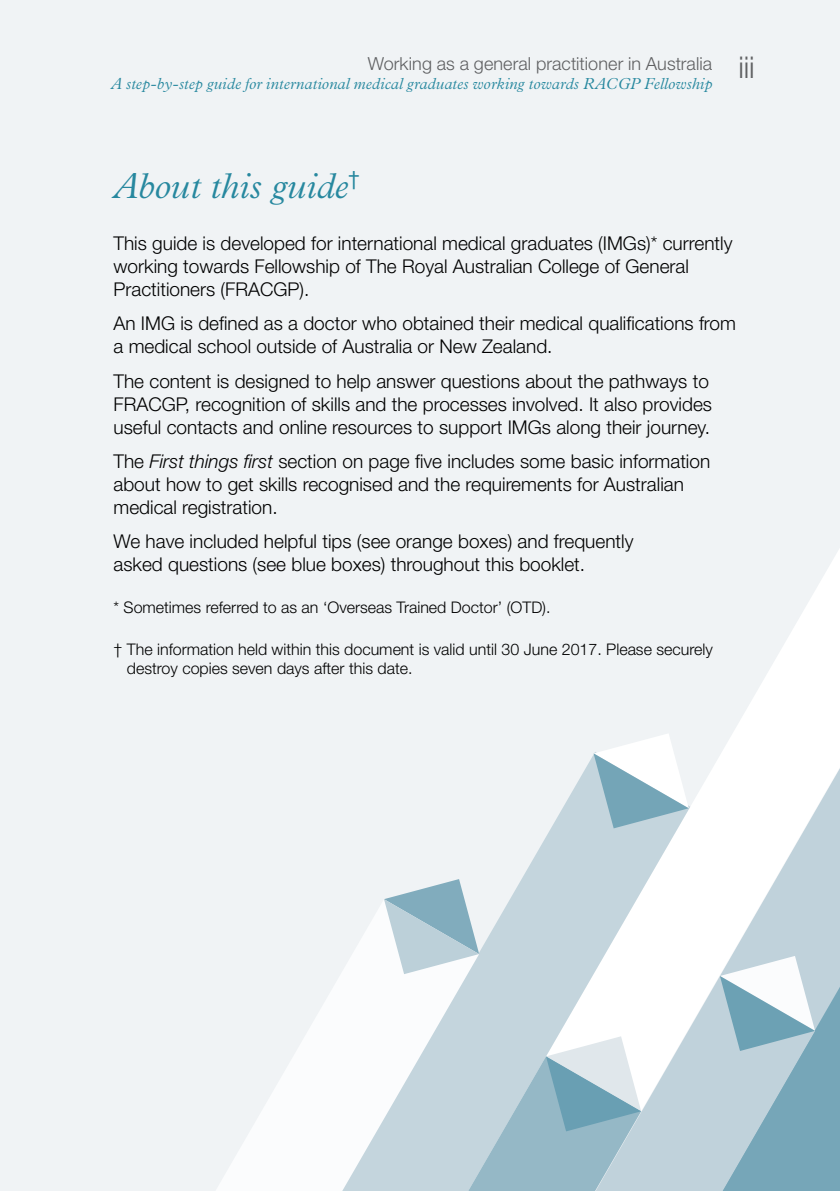
<style>
.page{position:relative;width:840px;height:1191px;background:#fff}
.page>*{position:absolute;margin:0;border:0;box-sizing:border-box;transform-origin:0 0}
.t1{font:italic 300 36px "Plantin MT Std";color:#27889f}
.t2{font:300 30px "Helvetica Neue LT Std";color:#5f6062}
.t3{font:300 19px/23px "Helvetica Neue LT Std";color:#000}
.t4{font:300 18px "Helvetica Neue LT Std";letter-spacing:.005em;color:#5f6062}
.t5{font:300 16px/19.2px "Helvetica Neue LT Std";color:#000}
.t6{font:italic 300 16px "Plantin MT Std";letter-spacing:.01em;color:#27889f}
.s1{font-style:italic}
</style>
<div class="page">
<div style="left:0;top:0;width:839px;height:1191px;background:#f0f3f5"></div>
<svg style="left:690px;top:551px;width:149px;height:425px;fill:#fff"></svg>
<svg style="left:479px;top:756px;width:211px;height:280px;fill:#c4d5dd"></svg>
<svg style="left:595px;top:976px;width:124px;height:215px;fill:#c0d2db"></svg>
<svg style="left:216px;top:901px;width:263px;height:290px"></svg>
<svg style="left:719px;top:768px;width:120px;height:423px"></svg>
<svg style="left:384px;top:879px;width:95px;height:95px"></svg>
<svg style="left:468px;top:1036px;width:172px;height:155px"></svg>
<svg style="left:593px;top:734px;width:95px;height:94px"></svg>
<p class="t4" style="left:367px;top:52px;width:346px">Working as a general practitioner in Australia</p>
<p class="t6" style="left:111px;top:74px;width:602px">A step-by-step guide for international medical graduates working towards RACGP Fellowship</p>
<h2 class="t2" style="left:738px;top:49px;width:18px">iii</h2>
<h1 class="t1" style="left:113px;top:166px;width:247px">About this guide<sup>†</sup></h1>
<p class="t3" style="left:113px;top:231px;width:620px">This guide is developed for international medical graduates (IMGs)* currently working towards Fellowship of The Royal Australian College of General<br>Practitioners (FRACGP).</p>
<p class="t3" style="left:113px;top:311px;width:623px">An IMG is defined as a doctor who obtained their medical qualifications from a medical school outside of Australia or New Zealand.</p>
<p class="t3" style="left:113px;top:369px;width:599px">The content is designed to help answer questions about the pathways to<br>FRACGP, recognition of skills and the processes involved. It also provides useful contacts and online resources to support IMGs along their journey.</p>
<p class="t3" style="left:113px;top:449px;width:598px">The <span class="s1">First things first</span> section on page five includes some basic information about how to get skills recognised and the requirements for Australian medical registration.</p>
<p class="t3" style="left:113px;top:529px;width:521px">We have included helpful tips (see orange boxes) and frequently asked questions (see blue boxes) throughout this booklet.</p>
<p class="t5" style="left:113px;top:597px;width:438px">* Sometimes referred to as an ‘Overseas Trained Doctor’ (OTD).</p>
<p class="t5" style="left:127px;top:639px;width:587px;text-indent:-13px">† The information held within this document is valid until 30 June 2017. Please securely destroy copies seven days after this date.</p>
</div>
